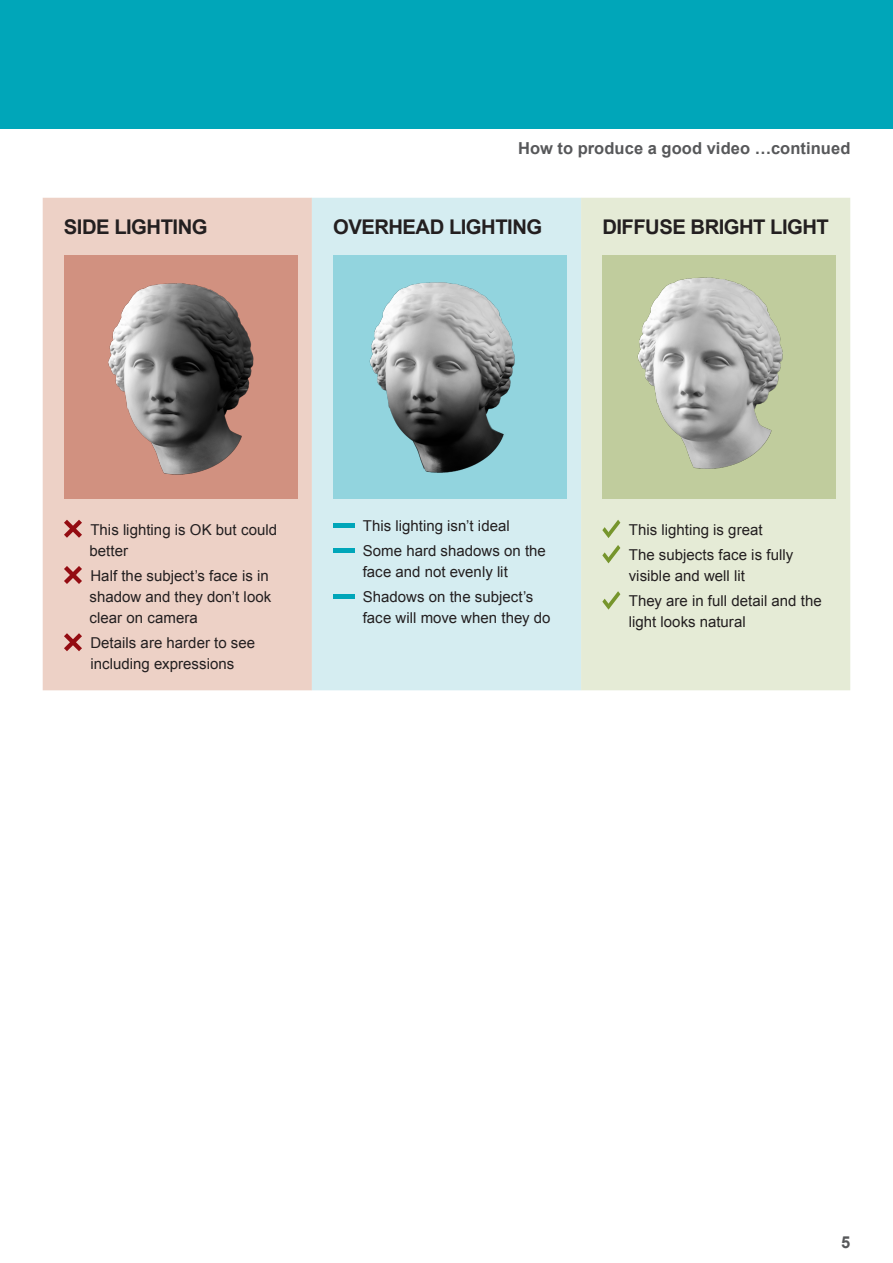
<style>
.page{position:relative;width:893px;height:1263px;background:#fff}
.page>*{position:absolute;margin:0;border:0;box-sizing:border-box;transform-origin:0 0}
.p-h3-standfirst{font:700 20.25px "Arial";letter-spacing:-.025em;color:#231f20}
.p_body{font:700 16.5px "Arial";letter-spacing:.005em;color:#57585a}
.pic-bullet{font:15px/21px "Arial";letter-spacing:.005em;color:#231f20}
</style>
<div class="page">
<div style="left:0;top:0;width:893px;height:129px;background:#00a6b9"></div>
<div style="left:43px;top:198px;width:269px;height:492px;background:#edd1c6"></div>
<div style="left:312px;top:198px;width:269px;height:492px;background:#d5edf1"></div>
<div style="left:581px;top:198px;width:269px;height:492px;background:#e5ebd6"></div>
<img style="left:64px;top:255px;width:234px;height:243px">
<img style="left:333px;top:255px;width:234px;height:243px">
<img style="left:602px;top:255px;width:234px;height:243px">
<svg style="left:64px;top:520px;width:18px;height:18px"></svg>
<svg style="left:64px;top:566px;width:18px;height:18px"></svg>
<svg style="left:64px;top:633px;width:18px;height:18px"></svg>
<hr style="left:333px;top:523px;width:21px;height:4px;background:#00a6b9">
<div style="left:333px;top:548px;width:21px;height:5px;background:#00a6b9"></div>
<hr style="left:333px;top:595px;width:21px;height:4px;background:#00a6b9">
<svg style="left:602px;top:520px;width:18px;height:18px"></svg>
<svg style="left:602px;top:545px;width:18px;height:18px"></svg>
<svg style="left:602px;top:591px;width:18px;height:19px"></svg>
<p class="p_body" style="left:518px;top:138px;width:334px">How to produce a good video …continued</p>
<p class="p-h3-standfirst" style="left:64px;top:213px;width:145px">SIDE LIGHTING</p>
<p class="p-h3-standfirst" style="left:333px;top:213px;width:211px">OVERHEAD LIGHTING</p>
<p class="p-h3-standfirst" style="left:602px;top:213px;width:228px">DIFFUSE BRIGHT LIGHT</p>
<p class="pic-bullet" style="left:89px;top:519px;width:189px">This lighting is OK but could better</p>
<p class="pic-bullet" style="left:89px;top:565px;width:183px">Half the subject’s face is in shadow and they don’t look clear on camera</p>
<p class="pic-bullet" style="left:90px;top:632px;width:166px">Details are harder to see including expressions</p>
<p class="pic-bullet" style="left:363px;top:515px;width:149px">This lighting isn’t ideal</p>
<p class="pic-bullet" style="left:363px;top:540px;width:185px">Some hard shadows on the face and not evenly lit</p>
<p class="pic-bullet" style="left:363px;top:586px;width:189px">Shadows on the subject’s face will move when they do</p>
<p class="pic-bullet" style="left:629px;top:519px;width:135px">This lighting is great</p>
<p class="pic-bullet" style="left:629px;top:545px;width:166px">The subjects face is fully visible and well lit</p>
<p class="pic-bullet" style="left:629px;top:591px;width:195px">They are in full detail and the light looks natural</p>
<p class="p_body" style="left:841px;top:1231px;width:11px">5</p>
</div>
